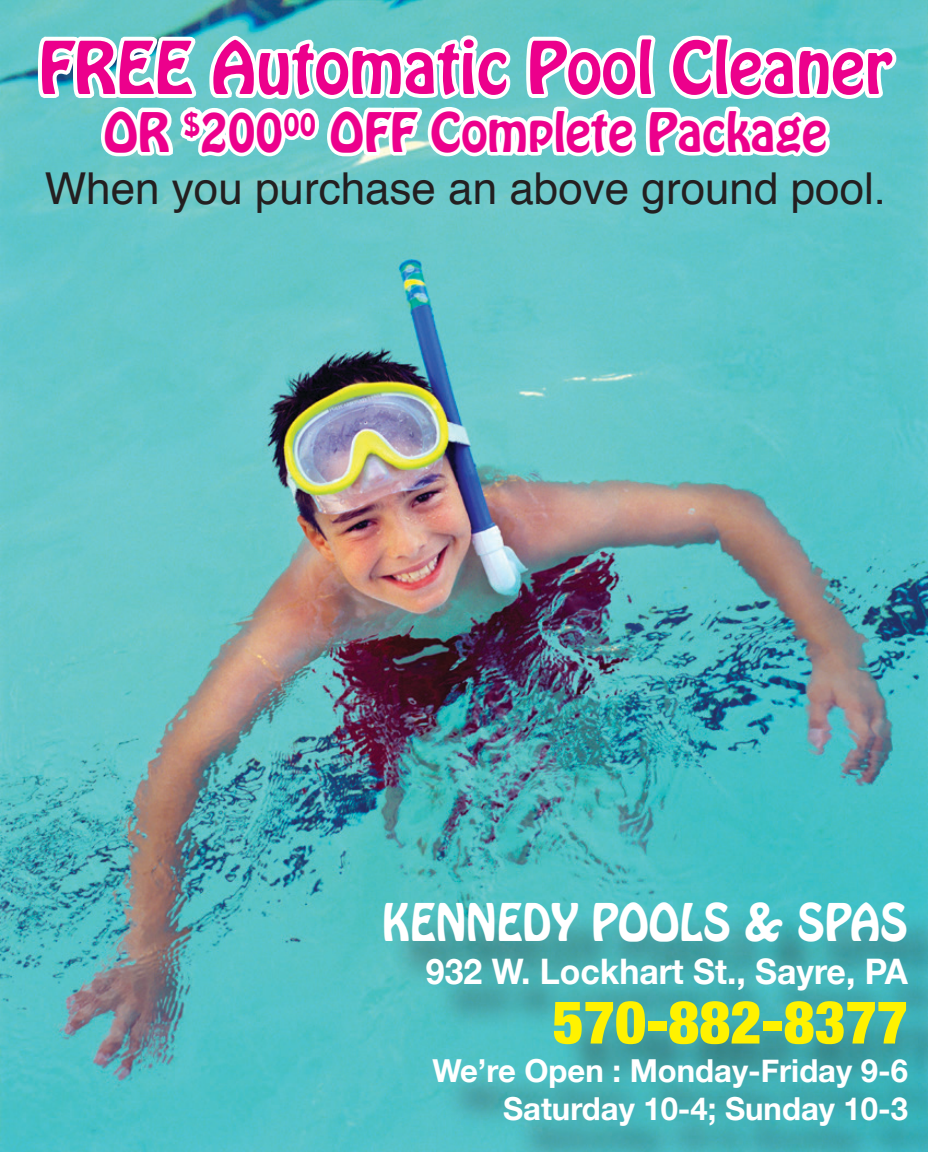
<style>
.page{position:relative;width:928px;height:1152px;background:#fff}
.page>*{position:absolute;margin:0;border:0;box-sizing:border-box;transform-origin:0 0}
.t1{font:64px "Hobo";color:#ec008c}
.t2{font:900 condensed 60px "Helvetica Neue";color:#fff200}
.t3{font:48px "Hobo";color:#ec008c}
.t4{font:45.6px "Hobo Std";color:#fff;scale:.94 1}
.t5{font:44px "Helvetica";color:#231f20}
.t6{font:700 35.2px "Helvetica Neue";color:#fff;scale:.96 1}
.t7{font:700 31.6px "Helvetica Neue";color:#fff}
</style>
<div class="page">
<img style="left:0;top:0;width:928px;height:1152px">
<div style="left:390px;top:909px;width:538px;height:243px;background:#231f20;opacity:.47"></div>
<svg style="left:34px;top:31px;width:866px;height:129px"></svg>
<p class="t1" style="left:39px;top:24px;width:855px">FREE Automatic Pool Cleaner</p>
<p class="t3" style="left:104px;top:99px;width:725px">OR <sup>$</sup>200<sup>00</sup> OFF Complete Package</p>
<p class="t5" style="left:45px;top:155px;width:843px">When you purchase an above ground pool.</p>
<p class="t4" style="left:382px;top:891px;width:561px">KENNEDY POOLS &amp; SPAS</p>
<p class="t6" style="left:426px;top:944px;width:504px">932 W. Lockhart St., Sayre, PA</p>
<p class="t2" style="left:553px;top:973px;width:357px">570-882-8377</p>
<p class="t7" style="left:433px;top:1045px;width:477px">We’re Open : Monday-Friday 9-6</p>
<p class="t7" style="left:503px;top:1084px;width:406px">Saturday 10-4; Sunday 10-3</p>
</div>
